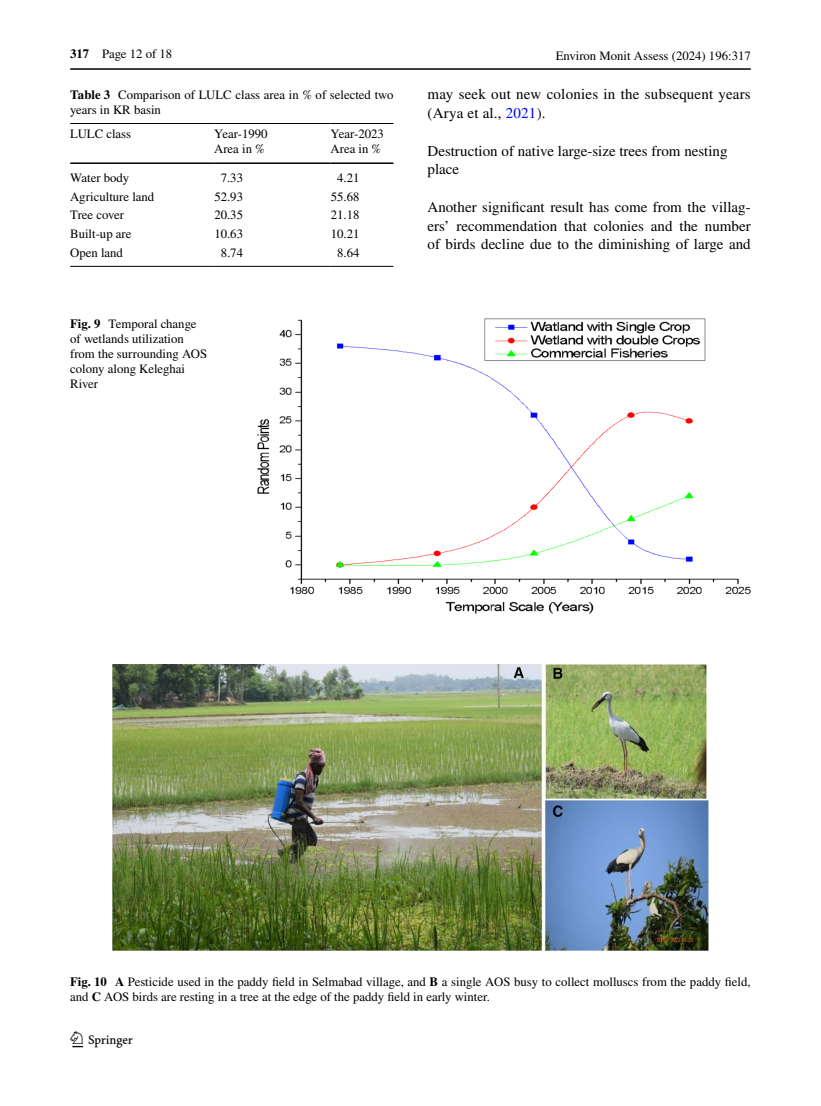
<style>
.page{position:relative;width:821px;height:1106px;background:#fff}
.page>*{position:absolute;margin:0;border:0;box-sizing:border-box;transform-origin:0 0}
.t1{font:22.5px "Springnew Regular 2";color:#000}
.t2{font:15px/18.8px "STIX";color:#000}
.t3{font:12.75px/15px "STIX";color:#000}
.s1{font-weight:700}
.s2{color:#00f}
</style>
<div class="page">
<hr style="left:70px;top:68px;width:680px;height:2px;background:#000">
<hr style="left:70px;top:123px;width:144px;height:1px;background:#000">
<hr style="left:70px;top:162px;width:144px;height:2px;background:#000">
<hr style="left:214px;top:123px;width:116px;height:1px;background:#000">
<hr style="left:214px;top:162px;width:116px;height:2px;background:#000">
<hr style="left:330px;top:123px;width:63px;height:1px;background:#000">
<hr style="left:330px;top:162px;width:63px;height:2px;background:#000">
<hr style="left:70px;top:266px;width:144px;height:1px;background:#000">
<hr style="left:214px;top:266px;width:116px;height:1px;background:#000">
<hr style="left:330px;top:266px;width:63px;height:1px;background:#000">
<img style="left:257px;top:319px;width:493px;height:294px">
<img style="left:113px;top:664px;width:595px;height:286px">
<p class="t3" style="left:70px;top:47px;width:104px"><span class="s1">317</span> Page 12 of 18</p>
<p class="t3" style="left:70px;top:88px;width:325px"><span class="s1">Table 3</span> Comparison of LULC class area in % of selected two years in KR basin</p>
<p class="t3" style="left:70px;top:127px;width:63px">LULC class</p>
<p class="t3" style="left:214px;top:127px;width:55px">Year-1990<br>Area in %</p>
<p class="t3" style="left:330px;top:127px;width:55px">Year-2023<br>Area in %</p>
<p class="t3" style="left:70px;top:171px;width:61px">Water body</p>
<p class="t3" style="left:221px;top:171px;width:24px">7.33</p>
<p class="t3" style="left:337px;top:171px;width:24px">4.21</p>
<p class="t3" style="left:70px;top:190px;width:86px">Agriculture land</p>
<p class="t3" style="left:214px;top:190px;width:30px">52.93</p>
<p class="t3" style="left:331px;top:190px;width:30px">55.68</p>
<p class="t3" style="left:70px;top:208px;width:55px">Tree cover</p>
<p class="t3" style="left:214px;top:208px;width:30px">20.35</p>
<p class="t3" style="left:331px;top:208px;width:30px">21.18</p>
<p class="t3" style="left:70px;top:227px;width:63px">Built-up are</p>
<p class="t3" style="left:214px;top:227px;width:30px">10.63</p>
<p class="t3" style="left:331px;top:227px;width:30px">10.21</p>
<p class="t3" style="left:70px;top:246px;width:54px">Open land</p>
<p class="t3" style="left:221px;top:246px;width:24px">8.74</p>
<p class="t3" style="left:337px;top:246px;width:24px">8.64</p>
<p class="t3" style="left:70px;top:317px;width:139px"><span class="s1">Fig. 9</span> Temporal change of wetlands utilization from the surrounding AOS colony along Keleghai<br>River</p>
<p class="t3" style="left:555px;top:49px;width:197px">Environ Monit Assess (2024) 196:317</p>
<p class="t2" style="left:427px;top:86px;width:325px">may seek out new colonies in the subsequent years (Arya et al., <span class="s2">2021</span>).</p>
<p class="t2" style="left:427px;top:142px;width:301px">Destruction of native large‑size trees from nesting place</p>
<p class="t2" style="left:427px;top:198px;width:325px;text-align:justify">Another significant result has come from the villag&shy;ers’ recommendation that colonies and the number of birds decline due to the diminishing of large and</p>
<p class="t3" style="left:70px;top:974px;width:682px"><span class="s1">Fig. 10 A</span> Pesticide used in the paddy field in Selmabad village, and <span class="s1">B</span> a single AOS busy to collect molluscs from the paddy field, and <span class="s1">C</span> AOS birds are resting in a tree at the edge of the paddy field in early winter.</p>
<h1 class="t1" style="left:72px;top:1031px;width:62px">1 3</h1>
</div>
